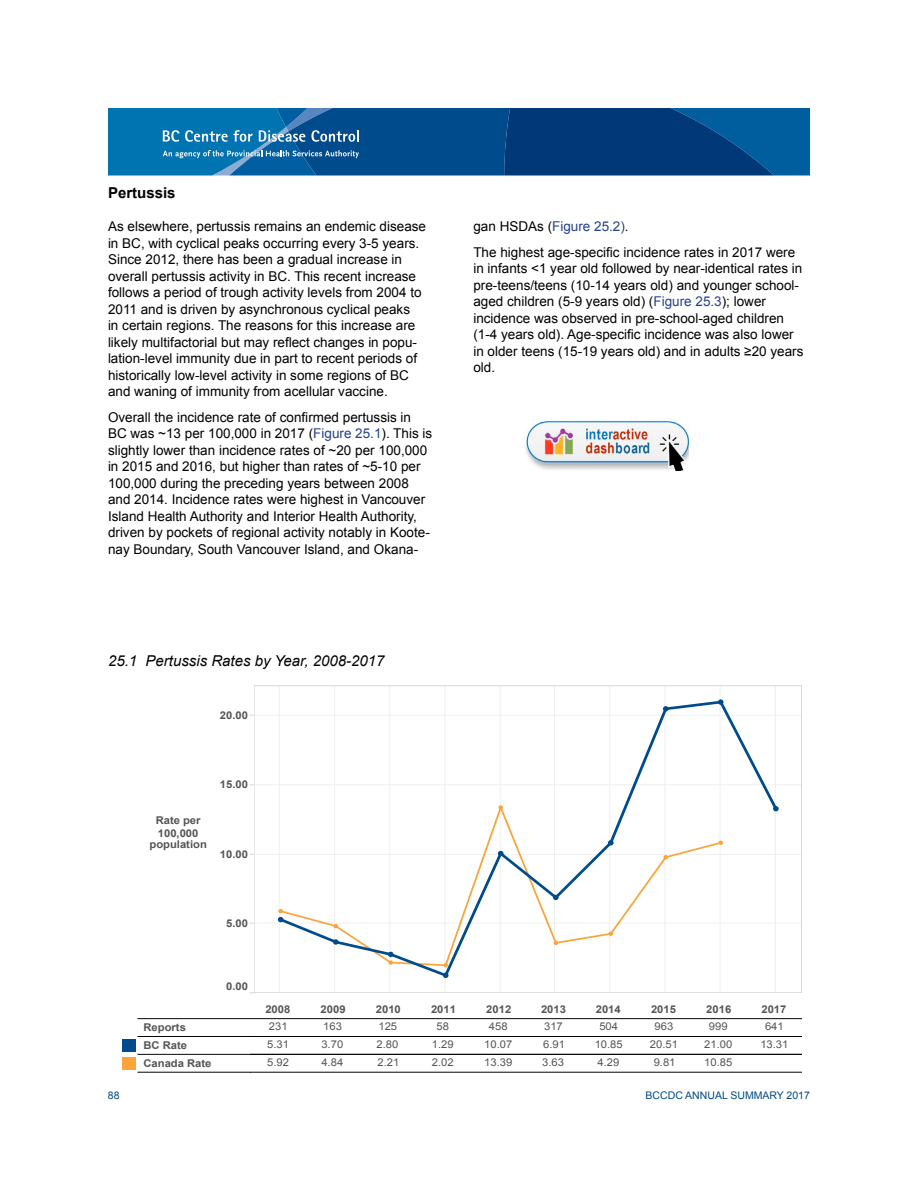
<style>
.page{position:relative;width:918px;height:1188px;background:#fff}
.page>*{position:absolute;margin:0;border:0;box-sizing:border-box;transform-origin:0 0}
.t1{font:italic 15px "Arial";color:#000}
.t2{font:700 15px "Arial";color:#000}
.t3{font:13.5px/16.5px "Arial";color:#000}
.t4{font:10.65px "Arial 0 50";color:#555;scale:1.05 1}
.t5{font:10.65px/17.9px "Arial 0 75";color:#555;scale:1.05 1}
.t6{font:10.5px "Arial";color:#004987}
.s1{color:#25408f}
</style>
<div class="page">
<svg style="left:108px;top:108px;width:702px;height:68px;background:#095794"></svg>
<img style="left:525px;top:420px;width:163px;height:51px">
<hr style="left:138px;top:1018px;width:112px;height:1px;background:#000">
<hr style="left:138px;top:1036px;width:112px;height:1px;background:#000">
<hr style="left:138px;top:1054px;width:112px;height:1px;background:#000">
<hr style="left:138px;top:1072px;width:112px;height:1px;background:#000">
<hr style="left:250px;top:1036px;width:552px;height:1px;background:#000">
<hr style="left:250px;top:1054px;width:552px;height:1px;background:#000">
<hr style="left:250px;top:1019px;width:552px;height:1px;background:#000">
<hr style="left:250px;top:1072px;width:552px;height:1px;background:#000">
<hr style="left:279px;top:686px;width:1px;height:306px;background:#f0f0f0">
<hr style="left:334px;top:686px;width:1px;height:306px;background:#f0f0f0">
<hr style="left:389px;top:686px;width:1px;height:306px;background:#f0f0f0">
<hr style="left:445px;top:686px;width:1px;height:306px;background:#f0f0f0">
<hr style="left:500px;top:686px;width:1px;height:306px;background:#f0f0f0">
<hr style="left:554px;top:686px;width:1px;height:306px;background:#f0f0f0">
<hr style="left:609px;top:686px;width:1px;height:306px;background:#f0f0f0">
<hr style="left:664px;top:686px;width:1px;height:306px;background:#f0f0f0">
<hr style="left:720px;top:686px;width:1px;height:306px;background:#f0f0f0">
<hr style="left:775px;top:686px;width:1px;height:306px;background:#f0f0f0">
<hr style="left:254px;top:923px;width:547px;height:1px;background:#f0f0f0">
<hr style="left:254px;top:854px;width:547px;height:1px;background:#f0f0f0">
<hr style="left:254px;top:784px;width:547px;height:1px;background:#f0f0f0">
<hr style="left:254px;top:715px;width:547px;height:1px;background:#f0f0f0">
<svg style="left:277px;top:701px;width:500px;height:275px"></svg>
<svg style="left:278px;top:909px;width:5px;height:13px"></svg>
<svg style="left:333px;top:939px;width:6px;height:6px"></svg>
<svg style="left:388px;top:952px;width:6px;height:13px"></svg>
<svg style="left:443px;top:973px;width:6px;height:5px"></svg>
<svg style="left:498px;top:851px;width:6px;height:5px"></svg>
<svg style="left:553px;top:895px;width:6px;height:5px"></svg>
<svg style="left:608px;top:840px;width:6px;height:6px"></svg>
<svg style="left:663px;top:706px;width:6px;height:5px"></svg>
<svg style="left:718px;top:699px;width:6px;height:6px"></svg>
<svg style="left:773px;top:806px;width:6px;height:5px"></svg>
<hr style="left:254px;top:686px;width:1px;height:307px;background:#d7d7d7">
<hr style="left:801px;top:686px;width:1px;height:307px;background:#d7d7d7">
<hr style="left:254px;top:686px;width:548px;height:1px;background:#d7d7d7">
<hr style="left:254px;top:992px;width:548px;height:1px;background:#d7d7d7">
<div style="left:122px;top:1039px;width:13px;height:13px;background:#004b8c"></div>
<div style="left:122px;top:1057px;width:13px;height:13px;background:#faa43a"></div>
<p class="t2" style="left:108px;top:183px;width:69px">Pertussis</p>
<p class="t3" style="left:108px;top:218px;width:320px">As elsewhere, pertussis remains an endemic disease in BC, with cyclical peaks occurring every 3-5 years.<br>Since 2012, there has been a gradual increase in overall pertussis activity in BC. This recent increase follows a period of trough activity levels from 2004 to 2011 and is driven by asynchronous cyclical peaks<br>in certain regions. The reasons for this increase are likely multifactorial but may reflect changes in popu&shy;lation-level immunity due in part to recent periods of historically low-level activity in some regions of BC and waning of immunity from acellular vaccine.</p>
<p class="t3" style="left:108px;top:409px;width:326px">Overall the incidence rate of confirmed pertussis in BC was ~13 per 100,000 in 2017 (<span class="s1">Figure 25.1</span>). This is slightly lower than incidence rates of ~20 per 100,000 in 2015 and 2016, but higher than rates of ~5-10 per 100,000 during the preceding years between 2008 and 2014. Incidence rates were highest in Vancouver Island Health Authority and Interior Health Authority, driven by pockets of regional activity notably in Koote&shy;nay Boundary, South Vancouver Island, and Okana-</p>
<p class="t1" style="left:108px;top:651px;width:278px">25.1 Pertussis Rates by Year, 2008-2017</p>
<p class="t5" style="left:220px;top:706px;width:28px">20.00</p>
<p class="t5" style="left:150px;top:815px;width:56px;line-height:12px;text-align:center">Rate per<br>100,000 population</p>
<p class="t5" style="left:220px;top:776px;width:28px">15.00</p>
<p class="t5" style="left:220px;top:846px;width:28px">10.00</p>
<p class="t5" style="left:226px;top:914px;width:22px">5.00</p>
<p class="t5" style="left:226px;top:978px;width:22px">0.00</p>
<p class="t3" style="left:473px;top:214px;width:323px;line-height:25.5px">gan HSDAs (<span class="s1">Figure 25.2)</span>.<br>The highest age-specific incidence rates in 2017 were</p>
<p class="t3" style="left:473px;top:260px;width:332px">in infants &lt;1 year old followed by near-identical rates in pre-teens/teens (10-14 years old) and younger school&shy;aged children (5-9 years old) (<span class="s1">Figure 25.3</span>); lower incidence was observed in pre-school-aged children (1-4 years old). Age-specific incidence was also lower in older teens (15-19 years old) and in adults ≥20 years old.</p>
<p class="t5" style="left:144px;top:1019px;width:66px">Reports<br>BC Rate<br>Canada Rate</p>
<p class="t5" style="left:265px;top:1001px;width:25px">2008</p>
<p class="t5" style="left:321px;top:1001px;width:25px">2009</p>
<p class="t5" style="left:376px;top:1001px;width:25px">2010</p>
<p class="t5" style="left:431px;top:1001px;width:25px">2011</p>
<p class="t5" style="left:486px;top:1001px;width:25px">2012</p>
<p class="t5" style="left:541px;top:1001px;width:25px">2013</p>
<p class="t5" style="left:596px;top:1001px;width:25px">2014</p>
<p class="t5" style="left:651px;top:1001px;width:25px">2015</p>
<p class="t5" style="left:706px;top:1001px;width:25px">2016</p>
<p class="t5" style="left:762px;top:1001px;width:25px">2017</p>
<p class="t4" style="left:269px;top:1020px;width:19px">231</p>
<p class="t4" style="left:323px;top:1020px;width:19px">163</p>
<p class="t4" style="left:379px;top:1020px;width:19px">125</p>
<p class="t4" style="left:437px;top:1020px;width:13px">58</p>
<p class="t4" style="left:489px;top:1020px;width:19px">458</p>
<p class="t4" style="left:544px;top:1020px;width:19px">317</p>
<p class="t4" style="left:599px;top:1020px;width:19px">504</p>
<p class="t4" style="left:655px;top:1020px;width:19px">963</p>
<p class="t4" style="left:709px;top:1020px;width:19px">999</p>
<p class="t4" style="left:765px;top:1020px;width:19px">641</p>
<p class="t4" style="left:267px;top:1037px;width:22px">5.31</p>
<p class="t4" style="left:321px;top:1037px;width:22px">3.70</p>
<p class="t4" style="left:377px;top:1037px;width:22px">2.80</p>
<p class="t4" style="left:432px;top:1037px;width:22px">1.29</p>
<p class="t4" style="left:484px;top:1037px;width:28px">10.07</p>
<p class="t4" style="left:543px;top:1037px;width:22px">6.91</p>
<p class="t4" style="left:595px;top:1037px;width:28px">10.85</p>
<p class="t4" style="left:650px;top:1037px;width:28px">20.51</p>
<p class="t4" style="left:704px;top:1037px;width:28px">21.00</p>
<p class="t4" style="left:760px;top:1037px;width:28px">13.31</p>
<p class="t4" style="left:267px;top:1055px;width:22px">5.92</p>
<p class="t4" style="left:321px;top:1055px;width:22px">4.84</p>
<p class="t4" style="left:378px;top:1055px;width:22px">2.21</p>
<p class="t4" style="left:432px;top:1055px;width:22px">2.02</p>
<p class="t4" style="left:484px;top:1055px;width:28px">13.39</p>
<p class="t4" style="left:542px;top:1055px;width:22px">3.63</p>
<p class="t4" style="left:598px;top:1055px;width:22px">4.29</p>
<p class="t4" style="left:654px;top:1055px;width:22px">9.81</p>
<p class="t4" style="left:704px;top:1055px;width:28px">10.85</p>
<p class="t6" style="left:108px;top:1089px;width:13px">88</p>
<p class="t6" style="left:646px;top:1089px;width:166px">BCCDC ANNUAL SUMMARY 2017</p>
</div>
